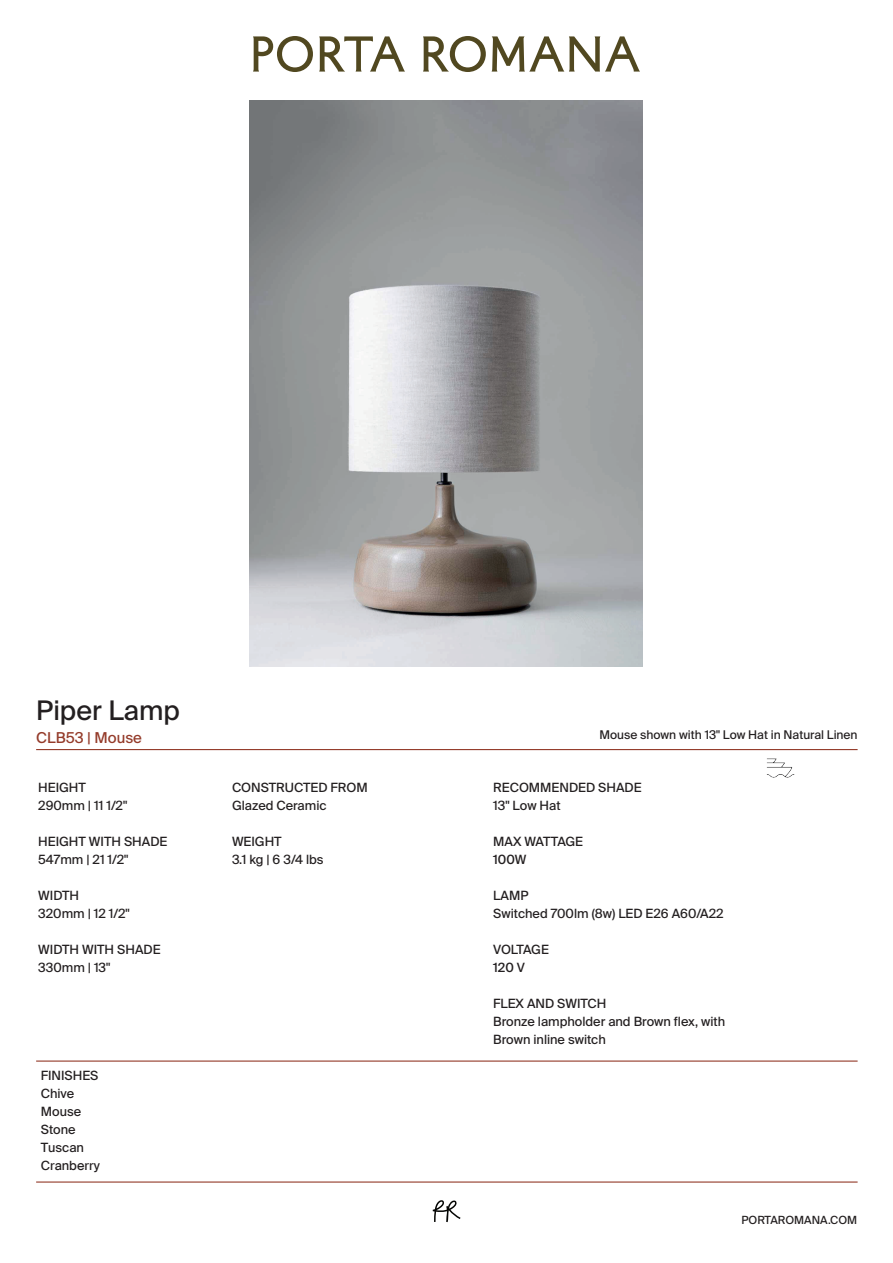
<style>
.page{position:relative;width:893px;height:1263px;background:#fff}
.page>*{position:absolute;margin:0;border:0;box-sizing:border-box;transform-origin:0 0}
.t1{font:27px "Suisse Intl";color:#231f20}
.t2{font:15px "Suisse Intl";color:#943b2a}
.t3{font:12.75px/18px "Suisse Intl";color:#231f20}
.t4{font:12.75px/18px "Suisse Intl";letter-spacing:-.025em;color:#231f20}
.t5{font:12px "Suisse Intl";color:#231f20}
.t6{font:11.25px "Suisse Intl";color:#231f20}
</style>
<div class="page">
<hr style="left:36px;top:749px;width:822px;height:1px;background:#943b2a">
<img style="left:250px;top:101px;width:393px;height:566px">
<svg style="left:253px;top:36px;width:60px;height:36px"></svg>
<svg style="left:319px;top:36px;width:86px;height:36px"></svg>
<svg style="left:423px;top:36px;width:63px;height:36px"></svg>
<svg style="left:492px;top:36px;width:148px;height:36px"></svg>
<svg style="left:433px;top:1200px;width:27px;height:22px"></svg>
<hr style="left:36px;top:1181px;width:822px;height:1px;background:#943b2a">
<img style="left:762px;top:750px;width:38px;height:28px">
<hr style="left:36px;top:1060px;width:822px;height:2px;background:#943b2a">
<h1 class="t1" style="left:36px;top:695px;width:145px">Piper Lamp</h1>
<p class="t2" style="left:36px;top:729px;width:107px">CLB53 | Mouse</p>
<p class="t5" style="left:599px;top:727px;width:260px">Mouse shown with 13" Low Hat in Natural Linen</p>
<p class="t3" style="left:38px;top:779px;width:90px">HEIGHT<br>290mm | 11 1/2"</p>
<p class="t3" style="left:38px;top:832px;width:131px">HEIGHT WITH SHADE<br>547mm | 21 1/2"</p>
<p class="t3" style="left:38px;top:886px;width:93px">WIDTH<br>320mm | 12 1/2"</p>
<p class="t3" style="left:38px;top:940px;width:124px">WIDTH WITH SHADE<br>330mm | 13"</p>
<p class="t3" style="left:41px;top:1066px;width:61px">FINISHES<br>Chive<br>Mouse<br>Stone<br>Tuscan<br>Cranberry</p>
<p class="t3" style="left:232px;top:779px;width:137px">CONSTRUCTED FROM<br>Glazed Ceramic</p>
<p class="t3" style="left:232px;top:833px;width:93px">WEIGHT<br>3.1 kg | 6 3/4 lbs</p>
<p class="t3" style="left:493px;top:779px;width:150px">RECOMMENDED SHADE<br>13" Low Hat</p>
<p class="t3" style="left:493px;top:833px;width:91px">MAX WATTAGE<br>100W</p>
<p class="t3" style="left:493px;top:887px;width:232px">LAMP<br>Switched 700lm (8w) LED E26 A60/A22</p>
<p class="t4" style="left:493px;top:941px;width:57px">VOLTAGE<br>120 V</p>
<p class="t3" style="left:493px;top:995px;width:233px">FLEX AND SWITCH<br>Bronze lampholder and Brown flex, with<br>Brown inline switch</p>
<p class="t6" style="left:741px;top:1213px;width:117px">PORTAROMANA.COM</p>
</div>
